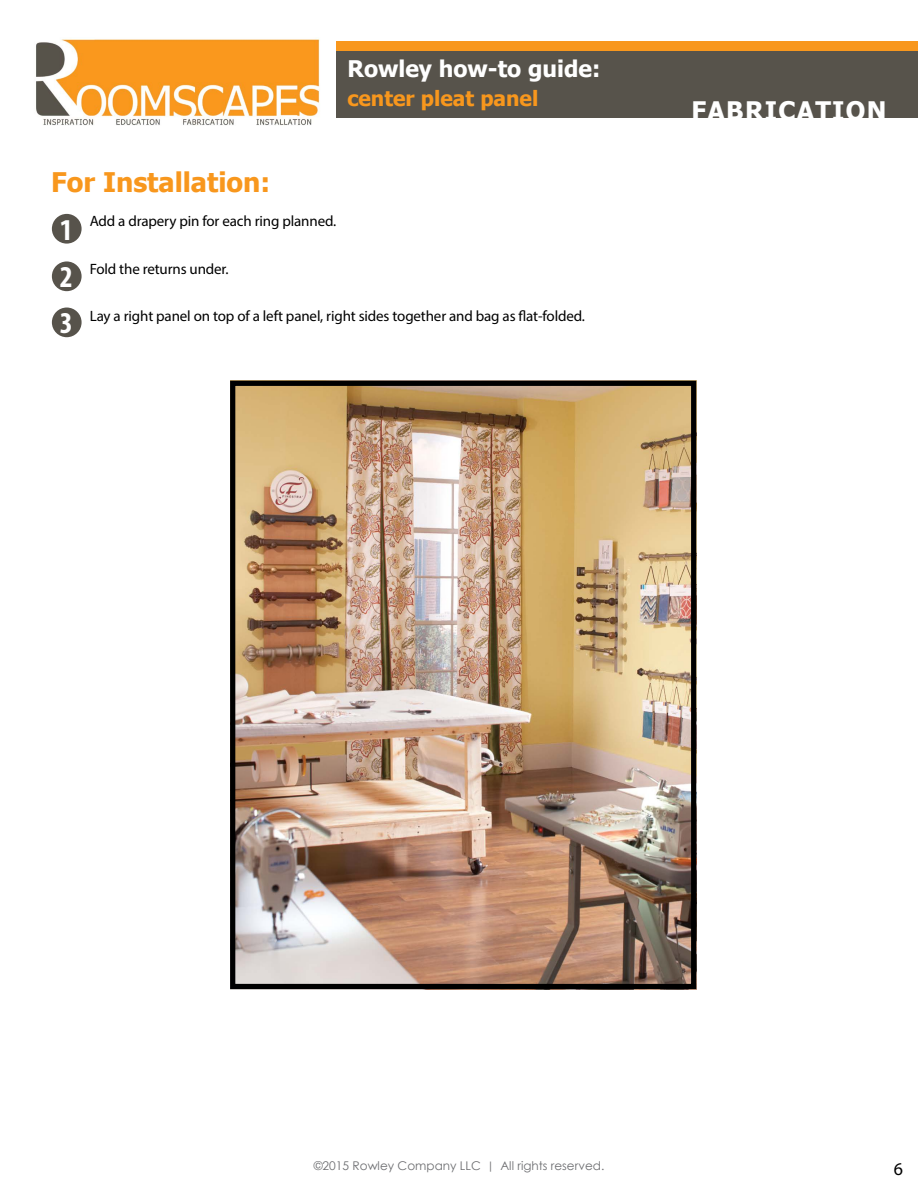
<style>
.page{position:relative;width:918px;height:1188px;background:#fff}
.page>*{position:absolute;margin:0;border:0;box-sizing:border-box;transform-origin:0 0}
.t1{font:700 condensed 30.45px "Myriad Pro";color:#fff}
.t2{font:700 27px "Tahoma";color:#f8971d}
.t3{font:700 25.5px "Tahoma";letter-spacing:.05em;color:#fff}
.t4{font:700 22.8px "Tahoma";color:#fff}
.t5{font:700 21px "Tahoma";color:#f8971d}
.t6{font:18px "Myriad Pro";color:#000}
.t7{font:15px "Myriad Pro";letter-spacing:-.01em;color:#000}
.t8{font:12px "Century Gothic";color:#6d6e71}
.s1{font-family:"Tw Cen"}
</style>
<div class="page">
<div style="left:337px;top:41px;width:581px;height:77px;background:#57534b"></div>
<img style="left:36px;top:39px;width:284px;height:87px">
<div style="left:337px;top:41px;width:581px;height:10px;background:#f8971d"></div>
<img style="left:236px;top:387px;width:454px;height:596px">
<div style="left:230px;top:381px;width:466px;height:608px;border:5px solid #000"></div>
<div style="left:52px;top:308px;width:30px;height:29px;background:#57534b;border-radius:50%"></div>
<div style="left:52px;top:261px;width:30px;height:30px;background:#57534b;border-radius:50%"></div>
<div style="left:52px;top:214px;width:30px;height:30px;background:#57534b;border-radius:50%"></div>
<h3 class="t4" style="left:347px;top:53px;width:254px">Rowley how-to guide:</h3>
<h3 class="t5" style="left:347px;top:83px;width:192px">center pleat panel</h3>
<h2 class="t2" style="left:51px;top:163px;width:221px">For Installation:</h2>
<h1 class="t1" style="left:60px;top:210px;width:14px">1</h1>
<h1 class="t1" style="left:60px;top:258px;width:14px">2</h1>
<p class="t7" style="left:90px;top:212px;width:248px">Add a drapery pin for each ring planned.</p>
<p class="t7" style="left:90px;top:260px;width:140px">Fold the returns under.</p>
<h1 class="t1" style="left:60px;top:304px;width:14px">3</h1>
<p class="t7" style="left:90px;top:307px;width:497px">Lay a right panel on top of a left panel, right sides together and bag as flat-folded.</p>
<h3 class="t3" style="left:691px;top:92px;width:197px">FABRICATION</h3>
<p class="t8" style="left:314px;top:1157px;width:292px">©2015 Rowley Company LLC <span class="s1">|</span> All rights reserved.</p>
<p class="t6" style="left:894px;top:1158px;width:11px">6</p>
</div>
